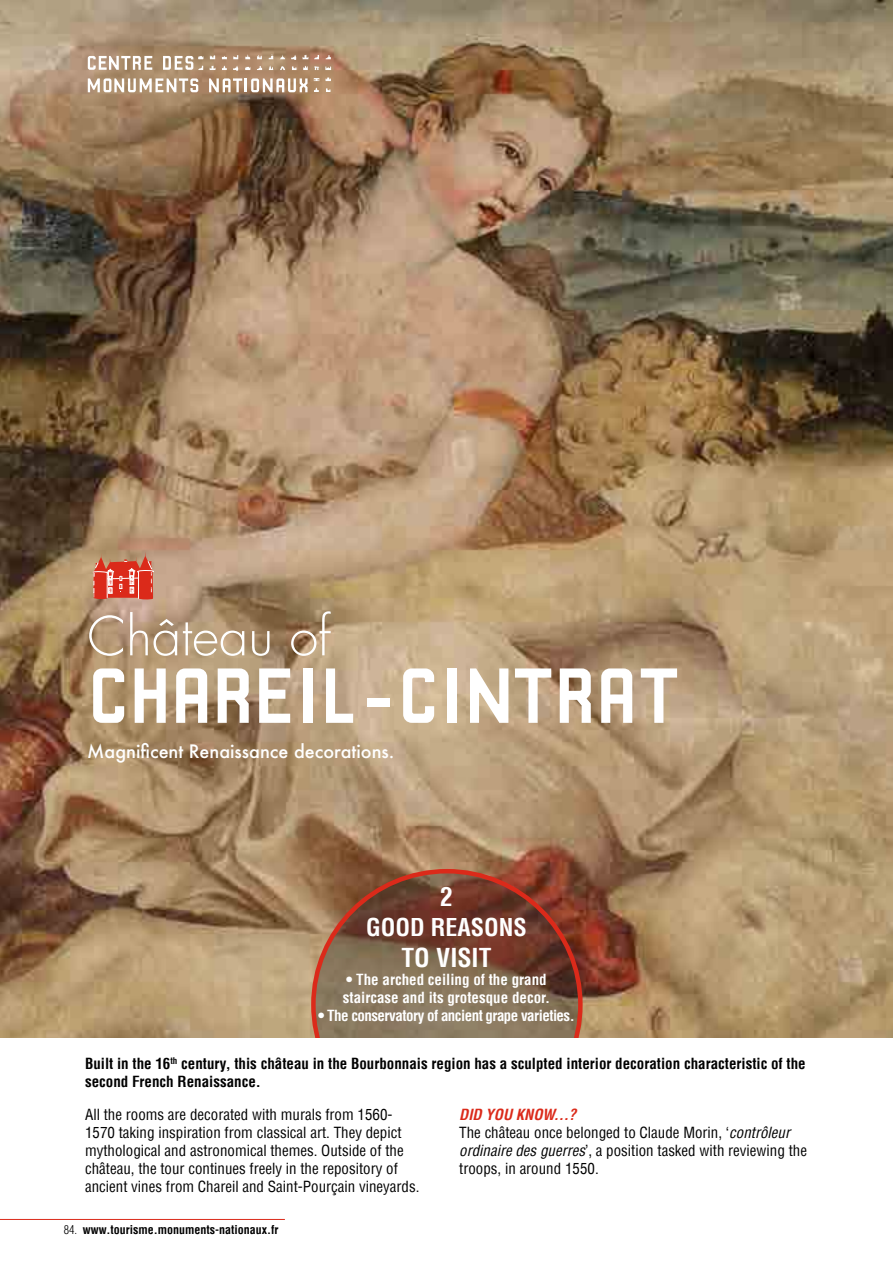
<style>
.page{position:relative;width:893px;height:1263px;background:#fff}
.page>*{position:absolute;margin:0;border:0;box-sizing:border-box;transform-origin:0 0}
.t1{font:82.5px "Robust CMN";letter-spacing:-.015em;color:#fff}
.t2{font:300 52.5px "Futura";color:#fff}
.t3{font:700 condensed 25.5px "Helvetica";color:#fff}
.t4{font:700 condensed 24px "Helvetica";color:#fff}
.t5{font:500 18px "Futura";color:#fff}
.t6{font:condensed 15px/18px "Helvetica";color:#000}
.t7{font:700 condensed 15px/18px "Helvetica";color:#000}
.t8{font:700 condensed 15px/18px "Helvetica";color:#fff}
.t9{font:700 condensed 15px "Helvetica";letter-spacing:-.035em;color:#fff}
.t10{font:700 condensed 12px "Helvetica";color:#000}
.s1{font-weight:700;font-style:italic;color:#db2a1a}
.s2{font-style:italic}
.s3{font-weight:300}
</style>
<div class="page">
<img style="left:0;top:0;width:893px;height:1038px">
<svg style="left:313px;top:871px;width:267px;height:267px;background:#7d5945"></svg>
<svg style="left:314px;top:55px;width:5px;height:4px"></svg>
<svg style="left:269px;top:54px;width:4px;height:5px"></svg>
<svg style="left:292px;top:66px;width:4px;height:4px"></svg>
<svg style="left:280px;top:66px;width:5px;height:4px"></svg>
<svg style="left:257px;top:66px;width:5px;height:4px"></svg>
<svg style="left:303px;top:54px;width:5px;height:5px"></svg>
<svg style="left:326px;top:55px;width:5px;height:4px"></svg>
<svg style="left:326px;top:88px;width:4px;height:4px"></svg>
<svg style="left:325px;top:77px;width:6px;height:4px"></svg>
<svg style="left:314px;top:78px;width:5px;height:3px"></svg>
<svg style="left:210px;top:55px;width:5px;height:4px"></svg>
<svg style="left:222px;top:65px;width:5px;height:5px"></svg>
<svg style="left:257px;top:55px;width:5px;height:4px"></svg>
<svg style="left:245px;top:54px;width:5px;height:5px"></svg>
<svg style="left:245px;top:66px;width:5px;height:4px"></svg>
<svg style="left:233px;top:55px;width:5px;height:4px"></svg>
<svg style="left:303px;top:65px;width:5px;height:5px"></svg>
<svg style="left:280px;top:54px;width:5px;height:5px"></svg>
<svg style="left:233px;top:65px;width:5px;height:6px"></svg>
<svg style="left:325px;top:67px;width:6px;height:3px"></svg>
<svg style="left:269px;top:65px;width:4px;height:5px"></svg>
<svg style="left:314px;top:87px;width:5px;height:5px"></svg>
<svg style="left:210px;top:65px;width:5px;height:5px"></svg>
<svg style="left:291px;top:54px;width:5px;height:6px"></svg>
<svg style="left:314px;top:66px;width:5px;height:4px"></svg>
<svg style="left:222px;top:56px;width:5px;height:3px"></svg>
<svg style="left:163px;top:55px;width:40px;height:15px"></svg>
<svg style="left:88px;top:56px;width:64px;height:14px"></svg>
<svg style="left:209px;top:78px;width:99px;height:14px"></svg>
<svg style="left:88px;top:78px;width:110px;height:14px"></svg>
<div style="left:0;top:1038px;width:893px;height:187px;background:#fff"></div>
<hr style="left:0;top:1219px;width:285px;height:1px;background:#db2a1a">
<svg style="left:93px;top:552px;width:61px;height:47px;background:#d6604e"></svg>
<h2 class="t2" style="left:87px;top:604px;width:245px">Château of</h2>
<h1 class="t1" style="left:87px;top:650px;width:595px">CHAREIL-CINTRAT</h1>
<p class="t5" style="left:87px;top:739px;width:309px">Magnificent Renaissance decorations.</p>
<h3 class="t3" style="left:440px;top:880px;width:14px">2</h3>
<h3 class="t4" style="left:366px;top:912px;width:162px">GOOD REASONS</h3>
<h3 class="t3" style="left:401px;top:941px;width:91px">TO VISIT</h3>
<p class="t8" style="left:343px;top:970px;width:209px">• The arched ceiling of the grand staircase and its grotesque decor.</p>
<p class="t9" style="left:318px;top:1006px;width:258px">• The conservatory of ancient grape varieties.</p>
<p class="t7" style="left:85px;top:1054px;width:722px">Built in the 16<sup>th</sup> century, this château in the Bourbonnais region has a sculpted interior decoration characteristic of the second French Renaissance.</p>
<p class="t6" style="left:85px;top:1105px;width:336px">All the rooms are decorated with murals from 1560- 1570 taking inspiration from classical art. They depict mythological and astronomical themes. Outside of the château, the tour continues freely in the repository of ancient vines from Chareil and Saint-Pourçain vineyards.</p>
<p class="t6" style="left:459px;top:1105px;width:349px"><span class="s1">DID YOU KNOW...?<br></span>The château once belonged to Claude Morin, ‘<span class="s2">contrôleur ordinaire des guerres</span>’, a position tasked with reviewing the troops, in around 1550.</p>
<p class="t10" style="left:64px;top:1221px;width:216px"><span class="s3">84.</span> www.tourisme.monuments-nationaux.fr</p>
</div>
